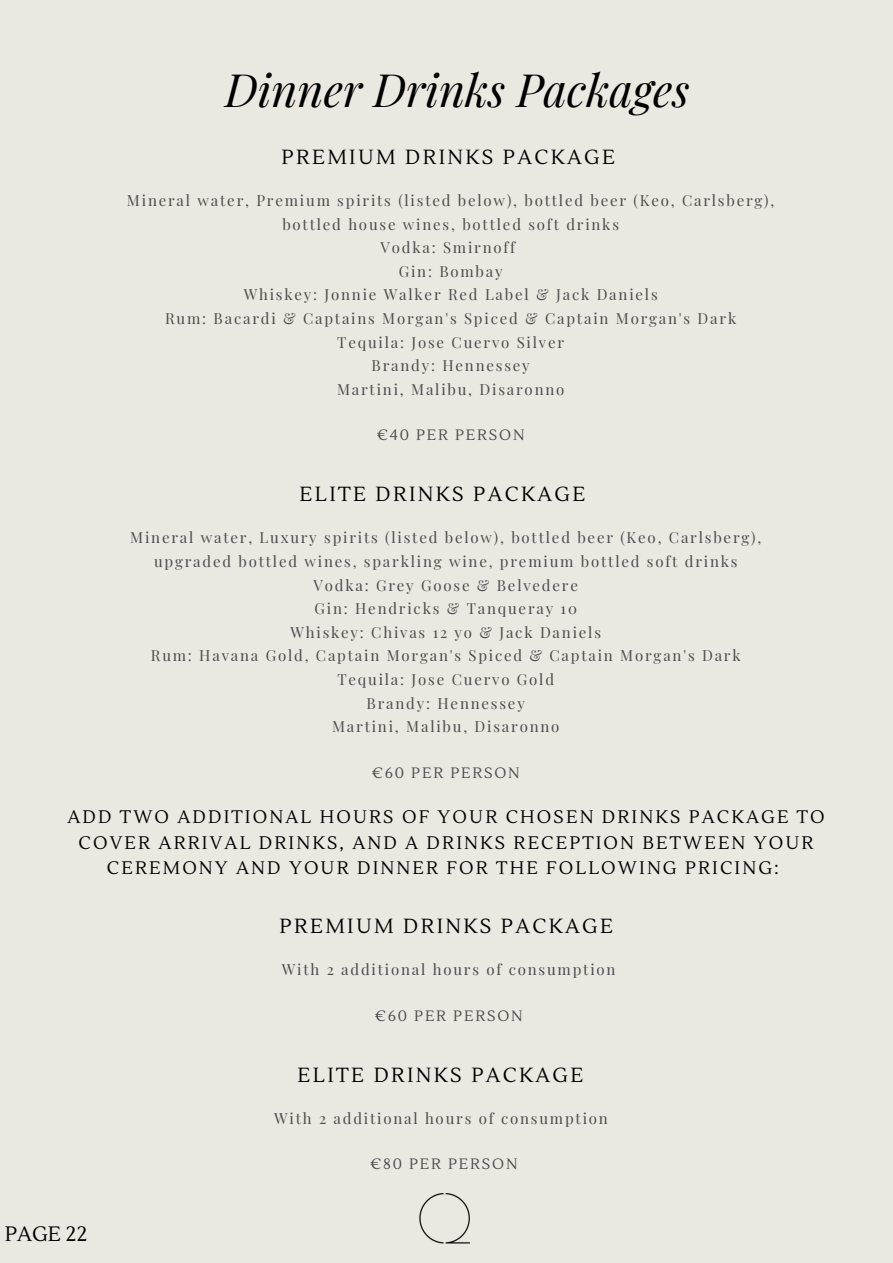
<style>
.page{position:relative;width:893px;height:1263px;background:#ebe8e2}
.page>*{position:absolute;margin:0;border:0;box-sizing:border-box;transform-origin:0 0}
.t1{font:italic 45px "Playfair Display";color:#000}
.t2{font:20.85px "Lustria";color:#000}
.t3{font:20.4px "Lustria";letter-spacing:.115em;color:#000}
.t4{font:18.15px/25.3px "Lustria";letter-spacing:.115em;color:#000;text-align:center}
.t5{font:15px/23.6px "Playfair Display";letter-spacing:.12em;color:#4b4b4b;text-align:center}
.t6{font:15px "Lustria";letter-spacing:.12em;color:#4b4b4b}
</style>
<div class="page">
<img style="left:419px;top:1193px;width:51px;height:51px">
<h1 class="t1" style="left:225px;top:59px;width:466px">Dinner Drinks Packages</h1>
<h3 class="t3" style="left:282px;top:144px;width:335px">PREMIUM DRINKS PACKAGE</h3>
<p class="t5" style="left:127px;top:188px;width:649px">Mineral water, Premium spirits (listed below), bottled beer (Keo, Carlsberg), bottled house wines, bottled soft drinks<br>Vodka: Smirnoff<br>Gin: Bombay<br>Whiskey: Jonnie Walker Red Label &amp; Jack Daniels<br>Rum: Bacardi &amp; Captains Morgan's Spiced &amp; Captain Morgan's Dark<br>Tequila: Jose Cuervo Silver<br>Brandy: Hennessey<br>Martini, Malibu, Disaronno</p>
<p class="t6" style="left:377px;top:426px;width:149px">€40 PER PERSON</p>
<h3 class="t3" style="left:300px;top:482px;width:287px">ELITE DRINKS PACKAGE</h3>
<p class="t5" style="left:130px;top:525px;width:632px">Mineral water, Luxury spirits (listed below), bottled beer (Keo, Carlsberg), upgraded bottled wines, sparkling wine, premium bottled soft drinks Vodka: Grey Goose &amp; Belvedere<br>Gin: Hendricks &amp; Tanqueray 10<br>Whiskey: Chivas 12 yo &amp; Jack Daniels<br>Rum: Havana Gold, Captain Morgan's Spiced &amp; Captain Morgan's Dark Tequila: Jose Cuervo Gold<br>Brandy: Hennessey<br>Martini, Malibu, Disaronno</p>
<p class="t6" style="left:372px;top:763px;width:149px">€60 PER PERSON</p>
<p class="t4" style="left:67px;top:805px;width:759px">ADD TWO ADDITIONAL HOURS OF YOUR CHOSEN DRINKS PACKAGE TO<br>COVER ARRIVAL DRINKS, AND A DRINKS RECEPTION BETWEEN YOUR<br>CEREMONY AND YOUR DINNER FOR THE FOLLOWING PRICING:</p>
<h3 class="t3" style="left:280px;top:914px;width:335px">PREMIUM DRINKS PACKAGE</h3>
<p class="t5" style="left:282px;top:957px;width:335px">With 2 additional hours of consumption</p>
<p class="t6" style="left:375px;top:1007px;width:149px">€60 PER PERSON</p>
<h2 class="t2" style="left:5px;top:1221px;width:84px">PAGE 22</h2>
<h3 class="t3" style="left:298px;top:1062px;width:287px">ELITE DRINKS PACKAGE</h3>
<p class="t5" style="left:274px;top:1106px;width:335px">With 2 additional hours of consumption</p>
<p class="t6" style="left:370px;top:1155px;width:149px">€80 PER PERSON</p>
</div>
